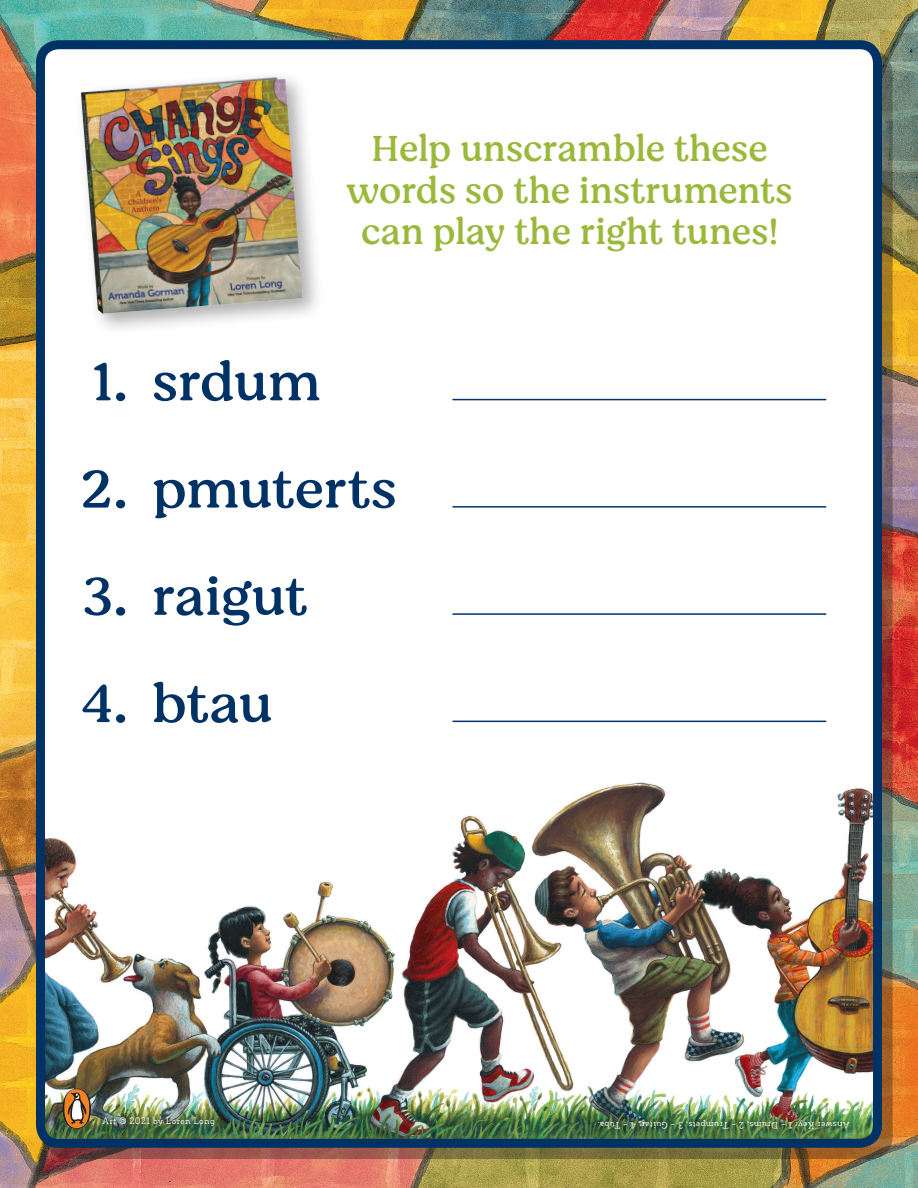
<style>
.page{position:relative;width:918px;height:1188px;background:#fff}
.page>*{position:absolute;margin:0;border:0;box-sizing:border-box;transform-origin:0 0}
.t1{font:54px "Moranga";color:#003266}
.t2{font:36.9px/41.8px "Moranga";color:#9ab93b;text-align:center}
.t3{font:9px "Decour Soft";letter-spacing:.04em;color:#fff}
</style>
<div class="page">
<img style="left:0;top:0;width:918px;height:1188px">
<div style="left:46px;top:51px;width:847px;height:1107px;background:#231f20;opacity:.37"></div>
<div style="left:40px;top:45px;width:838px;height:1098px;background:#fff;border-radius:18px"></div>
<img style="left:40px;top:782px;width:838px;height:361px">
<div style="left:36px;top:40px;width:846px;height:1108px;border:9px solid #003266;border-radius:18px"></div>
<hr style="left:104px;top:1121px;width:110px;height:1px;background:#231f20">
<svg style="left:63px;top:1089px;width:28px;height:40px"></svg>
<div style="left:74px;top:69px;width:250px;height:266px;background:#231f20;opacity:.37"></div>
<img style="left:77px;top:73px;width:232px;height:244px">
<hr style="left:601px;top:1126px;width:247px;height:1px;background:#231f20">
<hr style="left:453px;top:399px;width:373px;height:1px;background:#003266">
<hr style="left:453px;top:506px;width:373px;height:2px;background:#003266">
<hr style="left:453px;top:613px;width:373px;height:2px;background:#003266">
<hr style="left:453px;top:721px;width:373px;height:1px;background:#003266">
<p class="t2" style="left:347px;top:127px;width:447px">Help unscramble these words so the instruments can play the right tunes!</p>
<p class="t1" style="left:93px;top:346px;width:229px">1. srdum</p>
<p class="t1" style="left:81px;top:453px;width:317px">2. pmuterts</p>
<p class="t1" style="left:83px;top:560px;width:226px">3. raigut</p>
<p class="t1" style="left:82px;top:667px;width:192px">4. btau</p>
<p class="t3" style="left:103px;top:1115px;width:114px">Art © 2021 by Loren Long</p>
<p class="t3" style="left:849px;top:1131px;width:253px;rotate:-180deg">Answer Key: 1 – Drums, 2 – Trumpets, 3 – Guitar, 4 – Tuba.</p>
</div>
